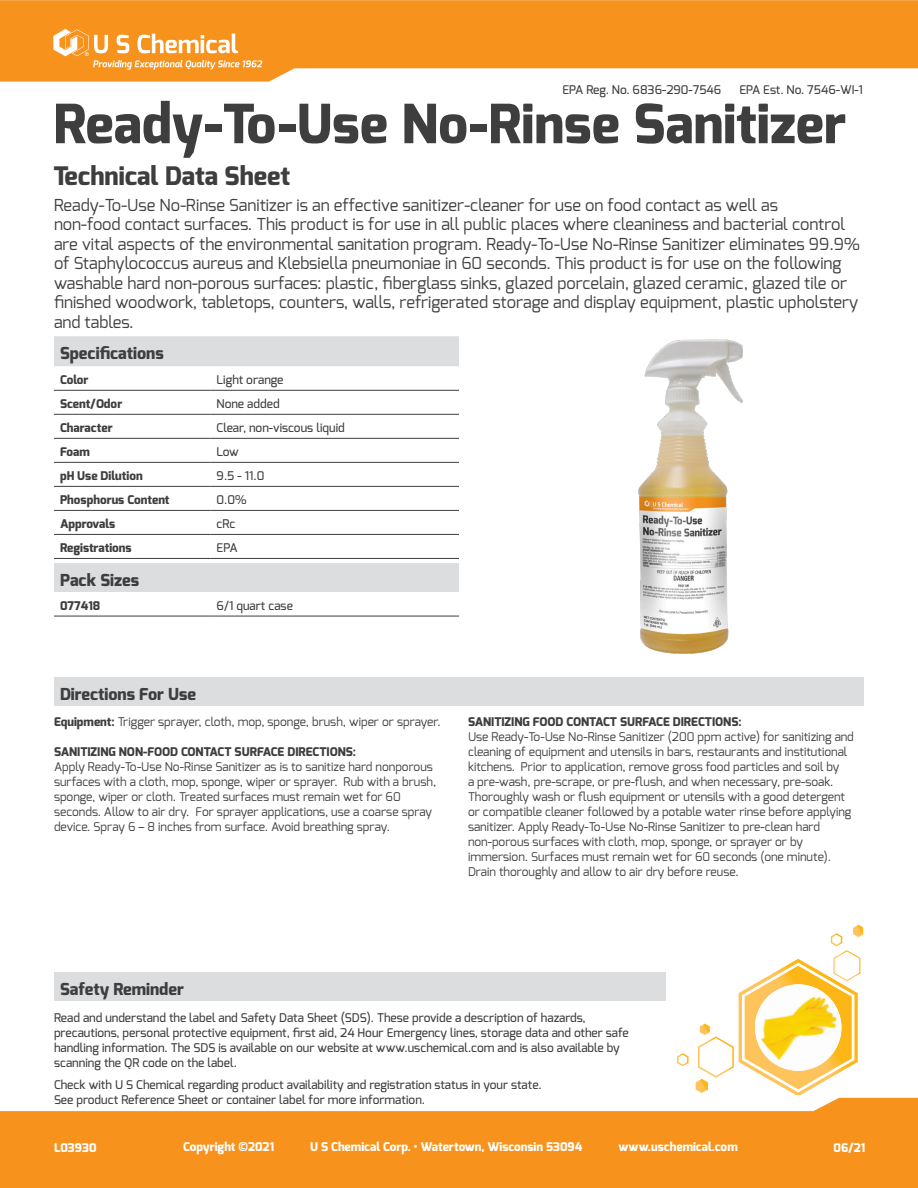
<style>
.page{position:relative;width:918px;height:1188px;background:#fff}
.page>*{position:absolute;margin:0;border:0;box-sizing:border-box;transform-origin:0 0}
.t1{font:800 54px "Exo";color:#3e3e3f}
.t2{font:800 25.5px "Exo";color:#3e3e3f}
.t3{font:16.5px/19.5px "Exo";color:#3e3e3f}
.t4{font:800 16.5px "Exo";color:#3e3e3f}
.t5{font:12px/15px "Exo";color:#3e3e3f}
.t6{font:500 12px/15px "Exo";color:#3e3e3f}
.t7{font:800 12px "Exo";color:#3e3e3f}
.t8{font:800 12px "Exo";color:#fff}
.s1{font-weight:800}
</style>
<div class="page">
<svg style="left:0;top:0;width:918px;height:82px;background:#f8a13b"></svg>
<svg style="left:0;top:1098px;width:918px;height:90px;background:#f8a13a"></svg>
<svg style="left:696px;top:925px;width:167px;height:170px"></svg>
<svg style="left:677px;top:1053px;width:12px;height:13px"></svg>
<div style="left:54px;top:678px;width:810px;height:28px;background:#dcdddf"></div>
<img style="left:638px;top:339px;width:105px;height:315px">
<svg style="left:53px;top:29px;width:209px;height:41px;background:#f8ac51"></svg>
<div style="left:54px;top:972px;width:612px;height:29px;background:#dcdddf"></div>
<div style="left:54px;top:564px;width:405px;height:28px;background:#dcdddf"></div>
<hr style="left:54px;top:616px;width:157px;height:1px;background:#3e3e3f">
<hr style="left:211px;top:616px;width:248px;height:1px;background:#3e3e3f">
<div style="left:54px;top:336px;width:405px;height:30px;background:#dcdddf"></div>
<hr style="left:54px;top:390px;width:157px;height:1px;background:#3e3e3f">
<hr style="left:211px;top:390px;width:248px;height:1px;background:#3e3e3f">
<hr style="left:54px;top:414px;width:157px;height:1px;background:#3e3e3f">
<hr style="left:211px;top:414px;width:248px;height:1px;background:#3e3e3f">
<hr style="left:54px;top:438px;width:157px;height:1px;background:#3e3e3f">
<hr style="left:211px;top:438px;width:248px;height:1px;background:#3e3e3f">
<hr style="left:54px;top:462px;width:157px;height:1px;background:#3e3e3f">
<hr style="left:211px;top:462px;width:248px;height:1px;background:#3e3e3f">
<hr style="left:54px;top:486px;width:157px;height:1px;background:#3e3e3f">
<hr style="left:211px;top:486px;width:248px;height:1px;background:#3e3e3f">
<hr style="left:54px;top:510px;width:157px;height:1px;background:#3e3e3f">
<hr style="left:211px;top:510px;width:248px;height:1px;background:#3e3e3f">
<hr style="left:54px;top:534px;width:157px;height:1px;background:#3e3e3f">
<hr style="left:211px;top:534px;width:248px;height:1px;background:#3e3e3f">
<hr style="left:54px;top:558px;width:157px;height:1px;background:#3e3e3f">
<hr style="left:211px;top:558px;width:248px;height:1px;background:#3e3e3f">
<p class="t6" style="left:562px;top:82px;width:160px">EPA Reg. No. 6836-290-7546</p>
<p class="t6" style="left:739px;top:82px;width:125px">EPA Est. No. 7546-WI-1</p>
<p class="t1" style="left:53px;top:89px;width:794px">Ready-To-Use No-Rinse Sanitizer</p>
<p class="t2" style="left:53px;top:160px;width:238px">Technical Data Sheet</p>
<p class="t3" style="left:54px;top:195px;width:807px">Ready-To-Use No-Rinse Sanitizer is an effective sanitizer-cleaner for use on food contact as well as<br>non-food contact surfaces. This product is for use in all public places where cleaniness and bacterial control are vital aspects of the environmental sanitation program. Ready-To-Use No-Rinse Sanitizer eliminates 99.9% of Staphylococcus aureus and Klebsiella pneumoniae in 60 seconds. This product is for use on the following washable hard non-porous surfaces: plastic, fiberglass sinks, glazed porcelain, glazed ceramic, glazed tile or finished woodwork, tabletops, counters, walls, refrigerated storage and display equipment, plastic upholstery and tables.</p>
<p class="t4" style="left:60px;top:342px;width:105px">Specifications</p>
<p class="t7" style="left:60px;top:372px;width:30px">Color</p>
<p class="t6" style="left:217px;top:372px;width:68px">Light orange</p>
<p class="t7" style="left:60px;top:396px;width:64px">Scent/Odor</p>
<p class="t6" style="left:217px;top:396px;width:65px">None added</p>
<p class="t7" style="left:60px;top:420px;width:54px">Character</p>
<p class="t6" style="left:217px;top:420px;width:130px">Clear, non-viscous liquid</p>
<p class="t7" style="left:60px;top:444px;width:31px">Foam</p>
<p class="t6" style="left:217px;top:444px;width:24px">Low</p>
<p class="t7" style="left:60px;top:468px;width:84px">pH Use Dilution</p>
<p class="t6" style="left:217px;top:469px;width:49px">9.5 - 11.0</p>
<p class="t7" style="left:60px;top:492px;width:111px">Phosphorus Content</p>
<p class="t6" style="left:217px;top:493px;width:32px">0.0%</p>
<p class="t7" style="left:60px;top:516px;width:57px">Approvals</p>
<p class="t6" style="left:217px;top:517px;width:20px">cRc</p>
<p class="t7" style="left:60px;top:540px;width:73px">Registrations</p>
<p class="t6" style="left:217px;top:541px;width:22px">EPA</p>
<p class="t4" style="left:60px;top:570px;width:81px">Pack Sizes</p>
<p class="t7" style="left:60px;top:598px;width:42px">077418</p>
<p class="t6" style="left:217px;top:598px;width:78px">6/1 quart case</p>
<p class="t4" style="left:60px;top:684px;width:138px">Directions For Use</p>
<p class="t5" style="left:54px;top:714px;width:388px"><span class="s1">Equipment:</span> Trigger sprayer, cloth, mop, sponge, brush, wiper or sprayer.</p>
<p class="t7" style="left:54px;top:744px;width:304px">SANITIZING NON-FOOD CONTACT SURFACE DIRECTIONS:</p>
<p class="t5" style="left:54px;top:759px;width:384px">Apply Ready-To-Use No-Rinse Sanitizer as is to sanitize hard nonporous surfaces with a cloth, mop, sponge, wiper or sprayer. Rub with a brush, sponge, wiper or cloth. Treated surfaces must remain wet for 60 seconds. Allow to air dry. For sprayer applications, use a coarse spray device. Spray 6 – 8 inches from surface. Avoid breathing spray.</p>
<p class="t7" style="left:468px;top:714px;width:275px">SANITIZING FOOD CONTACT SURFACE DIRECTIONS:</p>
<p class="t5" style="left:468px;top:729px;width:387px">Use Ready-To-Use No-Rinse Sanitizer (200 ppm active) for sanitizing and cleaning of equipment and utensils in bars, restaurants and institutional kitchens. Prior to application, remove gross food particles and soil by<br>a pre-wash, pre-scrape, or pre-flush, and when necessary, pre-soak.<br>Thoroughly wash or flush equipment or utensils with a good detergent or compatible cleaner followed by a potable water rinse before applying sanitizer. Apply Ready-To-Use No-Rinse Sanitizer to pre-clean hard non-porous surfaces with cloth, mop, sponge, or sprayer or by immersion. Surfaces must remain wet for 60 seconds (one minute).<br>Drain thoroughly and allow to air dry before reuse.</p>
<p class="t4" style="left:60px;top:978px;width:125px">Safety Reminder</p>
<p class="t4" style="left:60px;top:978px;width:107px">Product Demo</p>
<p class="t6" style="left:54px;top:1010px;width:576px">Read and understand the label and Safety Data Sheet (SDS). These provide a description of hazards, precautions, personal protective equipment, first aid, 24 Hour Emergency lines, storage data and other safe handling information. The SDS is available on our website at www.uschemical.com and is also available by scanning the QR code on the label.</p>
<p class="t6" style="left:54px;top:1077px;width:489px">Check with U S Chemical regarding product availability and registration status in your state.<br>See product Reference Sheet or container label for more information.</p>
<p class="t8" style="left:54px;top:1140px;width:44px">L03930</p>
<p class="t8" style="left:183px;top:1139px;width:92px">Copyright ©2021</p>
<p class="t8" style="left:310px;top:1139px;width:274px">U S Chemical Corp. • Watertown, Wisconsin 53094</p>
<p class="t8" style="left:618px;top:1139px;width:121px">www.uschemical.com</p>
<p class="t8" style="left:833px;top:1140px;width:33px">06/21</p>
</div>
